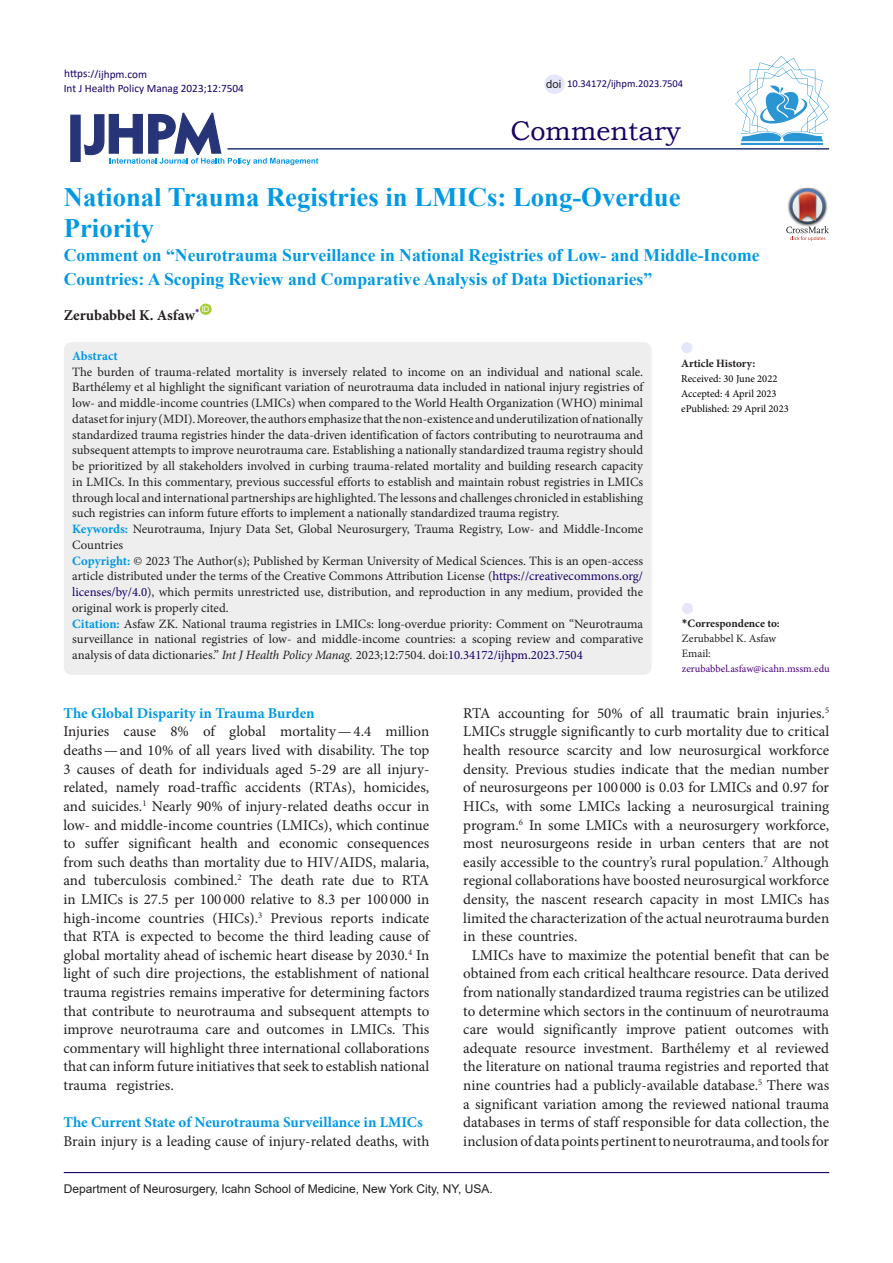
<style>
.page{position:relative;width:893px;height:1263px;background:#fff}
.page>*{position:absolute;margin:0;border:0;box-sizing:border-box;transform-origin:0 0}
.t1{font:27px "Bookman Old Style";color:#190066}
.Default{font:700 26.7px/31.5px "Times New Roman";color:#0099e5}
.Default-2{font:700 17.7px/24px "Times New Roman";color:#0099e5}
.t2{font:15px/18.6px "Minion Pro";color:#231f20;text-align:justify}
.t3{font:700 15px "Minion Pro";color:#0099e5}
.Default-3{font:700 15px "Minion Pro";letter-spacing:-.005em;color:#231f20}
.t4{font:12.75px/15.8px "Minion Pro";color:#231f20;text-align:justify}
.Default-4{font:700 12.75px "Minion Pro";color:#0099e5}
.t5{font:12px "Arial";color:#231f20}
.t6{font:11.25px "Calibri";color:#190066}
.t7{font:700 11.25px "Minion Pro";color:#231f20}
.t8{font:11.25px "Minion Pro";color:#231f20}
.t9{font:11.25px "Arial";color:#231f20}
.t10{font:10.5px "Minion Pro";color:#000}
.t11{font:10.5px "Minion Pro";color:#4b0082}
.t12{font:10.5px "Calibri";color:#190066}
.t13{font:7.8px "Arial";color:#fff}
.s1{font-weight:700;color:#0099e5}
.s2{color:#190066}
.s3{font-style:italic}
.s4{font-family:"Calibri"}
</style>
<div class="page">
<svg style="left:84px;top:112px;width:234px;height:53px"></svg>
<div style="left:70px;top:115px;width:11px;height:47px;background:#273578;border:1px solid #273578"></div>
<div style="left:200px;top:304px;width:12px;height:11px;background:#a6ce39;border-radius:50%"></div>
<hr style="left:227px;top:148px;width:602px;height:2px;background:#273578">
<div style="left:64px;top:342px;width:588px;height:333px;background:#eee;border-radius:8px"></div>
<div style="left:682px;top:603px;width:11px;height:11px;background:#e6e6fa;border-radius:50%"></div>
<div style="left:681px;top:342px;width:11px;height:11px;background:#e6e6fa;border-radius:50%"></div>
<hr style="left:64px;top:1172px;width:765px;height:1px;background:#190066">
<hr style="left:741px;top:143px;width:82px;height:2px;background:#2995d2">
<svg style="left:735px;top:56px;width:94px;height:85px"></svg>
<div style="left:544px;top:74px;width:21px;height:20px;background:#e6e6fa;border-radius:50%"></div>
<img style="left:798px;top:188px;width:18px;height:1px">
<svg style="left:786px;top:189px;width:43px;height:52px"></svg>
<p class="t6" style="left:64px;top:66px;width:84px">https://ijhpm.com</p>
<p class="t6" style="left:64px;top:81px;width:182px">Int J Health Policy Manag 2023;12:7504</p>
<p class="t9" style="left:546px;top:76px;width:17px">doi</p>
<p class="t12" style="left:567px;top:76px;width:118px">10.34172/ijhpm.2023.7504</p>
<p class="t1" style="left:510px;top:113px;width:172px">Commentary</p>
<p class="Default" style="left:64px;top:180px;width:618px">National Trauma Registries in LMICs: Long-Overdue<br>Priority</p>
<p class="Default-2" style="left:64px;top:243px;width:697px">Comment on “Neurotrauma Surveillance in National Registries of Low- and Middle-Income<br>Countries: A Scoping Review and Comparative Analysis of Data Dictionaries”</p>
<p class="Default-3" style="left:64px;top:305px;width:137px">Zerubabbel K. Asfaw<sup>*</sup></p>
<p class="t13" style="left:202px;top:304px;width:9px">ID</p>
<p class="Default-4" style="left:72px;top:347px;width:47px">Abstract</p>
<p class="t4" style="left:72px;top:364px;width:572px">The burden of trauma-related mortality is inversely related to income on an individual and national scale.<br>Barthélemy et al highlight the significant variation of neurotrauma data included in national injury registries of low- and middle-income countries (LMICs) when compared to the World Health Organization (WHO) minimal dataset for injury (MDI). Moreover, the authors emphasize that the non-existence and underutilization of nationally standardized trauma registries hinder the data-driven identification of factors contributing to neurotrauma and subsequent attempts to improve neurotrauma care. Establishing a nationally standardized trauma registry should be prioritized by all stakeholders involved in curbing trauma-related mortality and building research capacity in LMICs. In this commentary, previous successful efforts to establish and maintain robust registries in LMICs through local and international partnerships are highlighted. The lessons and challenges chronicled in establishing such registries can inform future efforts to implement a nationally standardized trauma registry.</p>
<p class="t4" style="left:72px;top:521px;width:572px"><span class="s1">Keywords:</span> Neurotrauma, Injury Data Set, Global Neurosurgery, Trauma Registry, Low- and Middle-Income<br>Countries</p>
<p class="t4" style="left:72px;top:553px;width:572px"><span class="s1">Copyright:</span> © 2023 The Author(s); Published by Kerman University of Medical Sciences. This is an open-access article distributed under the terms of the Creative Commons Attribution License (<span class="s2">https://creativecommons.org/ licenses/by/4.0</span>), which permits unrestricted use, distribution, and reproduction in any medium, provided the original work is properly cited.</p>
<p class="t4" style="left:72px;top:616px;width:572px"><span class="s1">Citation:</span> Asfaw ZK. National trauma registries in LMICs: long-overdue priority: Comment on “Neurotrauma surveillance in national registries of low- and middle-income countries: a scoping review and comparative analysis of data dictionaries.” <span class="s3">Int J Health Policy Manag.</span> 2023;12:7504. doi:<span class="s2">10.34172/ijhpm.2023.7504</span></p>
<p class="t7" style="left:682px;top:616px;width:99px"><span class="s4">*</span>Correspondence to:</p>
<p class="t7" style="left:681px;top:356px;width:76px">Article History:</p>
<p class="t10" style="left:681px;top:372px;width:98px">Received: 30 June 2022</p>
<p class="t10" style="left:681px;top:387px;width:97px">Accepted: 4 April 2023</p>
<p class="t10" style="left:681px;top:402px;width:109px">ePublished: 29 April 2023</p>
<p class="t8" style="left:682px;top:631px;width:96px">Zerubabbel K. Asfaw</p>
<p class="t8" style="left:682px;top:646px;width:30px">Email:</p>
<p class="t11" style="left:682px;top:662px;width:149px">zerubabbel.asfaw@icahn.mssm.edu</p>
<p class="t3" style="left:63px;top:702px;width:253px">The Global Disparity in Trauma Burden</p>
<p class="t2" style="left:63px;top:722px;width:367px">Injuries cause 8% of global mortality—4.4 million deaths—and 10% of all years lived with disability. The top 3 causes of death for individuals aged 5-29 are all injury&shy;related, namely road-traffic accidents (RTAs), homicides, and suicides.<sup>1</sup> Nearly 90% of injury-related deaths occur in low- and middle-income countries (LMICs), which continue to suffer significant health and economic consequences from such deaths than mortality due to HIV/AIDS, malaria, and tuberculosis combined.<sup>2</sup> The death rate due to RTA in LMICs is 27.5 per 100 000 relative to 8.3 per 100 000 in high-income countries (HICs).<sup>3</sup> Previous reports indicate that RTA is expected to become the third leading cause of global mortality ahead of ischemic heart disease by 2030.<sup>4</sup> In light of such dire projections, the establishment of national trauma registries remains imperative for determining factors that contribute to neurotrauma and subsequent attempts to improve neurotrauma care and outcomes in LMICs. This commentary will highlight three international collaborations that can inform future initiatives that seek to establish national trauma registries.</p>
<p class="t3" style="left:63px;top:1112px;width:361px">The Current State of Neurotrauma Surveillance in LMICs</p>
<p class="t2" style="left:63px;top:1132px;width:367px">Brain injury is a leading cause of injury-related deaths, with</p>
<p class="t2" style="left:463px;top:704px;width:367px">RTA accounting for 50% of all traumatic brain injuries.<sup>5<br></sup>LMICs struggle significantly to curb mortality due to critical health resource scarcity and low neurosurgical workforce density. Previous studies indicate that the median number of neurosurgeons per 100 000 is 0.03 for LMICs and 0.97 for HICs, with some LMICs lacking a neurosurgical training program.<sup>6</sup> In some LMICs with a neurosurgery workforce, most neurosurgeons reside in urban centers that are not easily accessible to the country’s rural population.<sup>7</sup> Although regional collaborations have boosted neurosurgical workforce density, the nascent research capacity in most LMICs has limited the characterization of the actual neurotrauma burden in these countries.</p>
<p class="t2" style="left:463px;top:946px;width:367px;text-align:center">LMICs have to maximize the potential benefit that can be obtained from each critical healthcare resource. Data derived from nationally standardized trauma registries can be utilized to determine which sectors in the continuum of neurotrauma care would significantly improve patient outcomes with adequate resource investment. Barthélemy et al reviewed the literature on national trauma registries and reported that nine countries had a publicly-available database.<sup>5</sup> There was a significant variation among the reviewed national trauma databases in terms of staff responsible for data collection, the inclusion of data points pertinent to neurotrauma, and tools for</p>
<p class="t5" style="left:64px;top:1180px;width:430px">Department of Neurosurgery, Icahn School of Medicine, New York City, NY, USA.</p>
</div>
